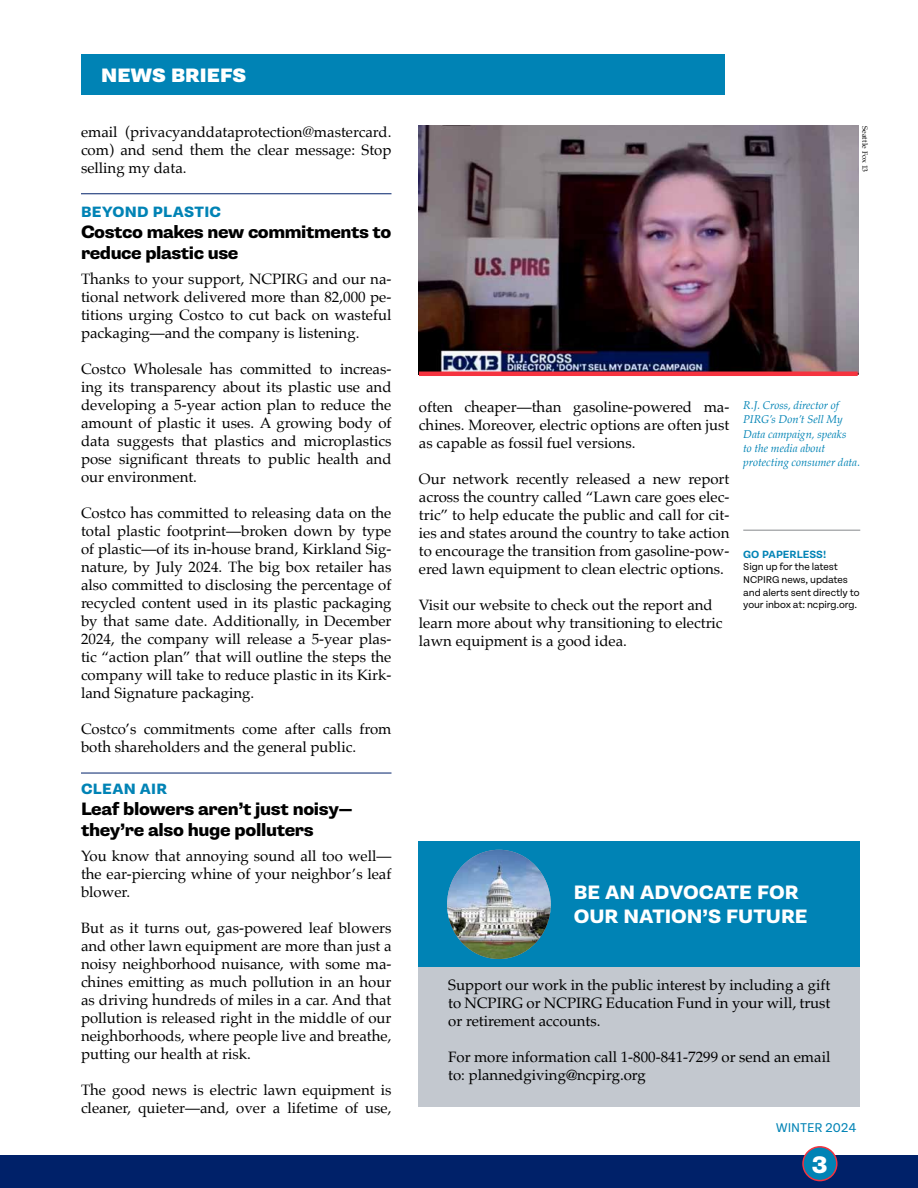
<style>
.page{position:relative;width:918px;height:1188px;background:#fff}
.page>*{position:absolute;margin:0;border:0;box-sizing:border-box;transform-origin:0 0}
.t1{font:800 24px "Supria Sans";color:#fff}
.t2{font:800 19.5px/23.4px "Supria Sans";color:#fff}
.t3{font:900 19.5px "Supria Sans";color:#fff}
.t4{font:800 18px/21px "Supria Sans";letter-spacing:-.025em;color:#000}
.t5{font:15px/18px "Palatino";color:#000;text-align:justify}
.t6{font:15px/18px "Palatino LT Std";color:#000;text-align:justify}
.t7{font:800 15px "Supria Sans";letter-spacing:.02em;color:#0083b5}
.t8{font:13.5px "Tenon";letter-spacing:-.01em;color:#0083b5}
.t9{font:italic 11.25px/14.2px "Palatino";color:#0083b5}
.t10{font:10.5px/12.6px "Tenon";letter-spacing:-.01em;color:#000}
.t11{font:700 10.5px "Supria Sans";color:#0083b5}
.t12{font:7.5px "Palatino";letter-spacing:.01em;color:#000}
</style>
<div class="page">
<div style="left:0;top:1155px;width:918px;height:33px;background:#002169"></div>
<div style="left:803px;top:1147px;width:34px;height:34px;background:#0083b5;border-radius:50%"></div>
<div style="left:802px;top:1146px;width:36px;height:35px;border:2px solid #f5333f;border-radius:50%"></div>
<img style="left:419px;top:126px;width:439px;height:246px">
<div style="left:81px;top:54px;width:643px;height:40px;background:#0083b5"></div>
<hr style="left:419px;top:372px;width:439px;height:4px;background:#f5333f">
<div style="left:418px;top:841px;width:442px;height:266px;background:#c3c8cf"></div>
<div style="left:418px;top:841px;width:442px;height:126px;background:#0083b5"></div>
<img style="left:447px;top:850px;width:104px;height:109px">
<hr style="left:81px;top:193px;width:311px;height:1px;background:#002169">
<hr style="left:81px;top:773px;width:311px;height:1px;background:#002169">
<hr style="left:743px;top:530px;width:117px;height:1px;background:#939598">
<h2 class="t3" style="left:101px;top:63px;width:146px">NEWS BRIEFS</h2>
<p class="t5" style="left:81px;top:122px;width:312px">email (privacyanddataprotection@mastercard. com) and send them the clear message: Stop selling my data.</p>
<p class="t7" style="left:81px;top:203px;width:141px">BEYOND PLASTIC</p>
<p class="t4" style="left:81px;top:222px;width:312px">Costco makes new commitments to reduce plastic use</p>
<p class="t5" style="left:81px;top:270px;width:312px">Thanks to your support, NCPIRG and our na&shy;tional network delivered more than 82,000 pe&shy;titions urging Costco to cut back on wasteful packaging—and the company is listening.</p>
<p class="t5" style="left:81px;top:360px;width:312px">Costco Wholesale has committed to increas&shy;ing its transparency about its plastic use and developing a 5-year action plan to reduce the amount of plastic it uses. A growing body of data suggests that plastics and microplastics pose significant threats to public health and our environment.</p>
<p class="t5" style="left:81px;top:504px;width:312px">Costco has committed to releasing data on the total plastic footprint—broken down by type of plastic—of its in-house brand, Kirkland Sig&shy;nature, by July 2024. The big box retailer has also committed to disclosing the percentage of recycled content used in its plastic packaging by that same date. Additionally, in December 2024, the company will release a 5-year plas&shy;tic “action plan” that will outline the steps the company will take to reduce plastic in its Kirk&shy;land Signature packaging.</p>
<p class="t5" style="left:81px;top:720px;width:312px">Costco’s commitments come after calls from both shareholders and the general public.</p>
<p class="t7" style="left:81px;top:780px;width:88px">CLEAN AIR</p>
<p class="t4" style="left:81px;top:799px;width:273px">Leaf blowers aren’t just noisy— they’re also huge polluters</p>
<p class="t5" style="left:81px;top:847px;width:312px">You know that annoying sound all too well— the ear-piercing whine of your neighbor’s leaf blower.</p>
<p class="t5" style="left:81px;top:919px;width:312px">But as it turns out, gas-powered leaf blowers and other lawn equipment are more than just a noisy neighborhood nuisance, with some ma&shy;chines emitting as much pollution in an hour as driving hundreds of miles in a car. And that pollution is released right in the middle of our neighborhoods, where people live and breathe, putting our health at risk.</p>
<p class="t5" style="left:81px;top:1081px;width:312px">The good news is electric lawn equipment is cleaner, quieter—and, over a lifetime of use,</p>
<p class="t12" style="left:871px;top:126px;width:48px;rotate:90deg">Seattle Fox 13</p>
<p class="t5" style="left:419px;top:398px;width:312px">often cheaper—than gasoline-powered ma&shy;chines. Moreover, electric options are often just as capable as fossil fuel versions.</p>
<p class="t5" style="left:419px;top:470px;width:312px">Our network recently released a new report across the country called “Lawn care goes elec&shy;tric” to help educate the public and call for cit&shy;ies and states around the country to take action to encourage the transition from gasoline-pow&shy;ered lawn equipment to clean electric options.</p>
<p class="t5" style="left:419px;top:596px;width:305px;text-align:left">Visit our website to check out the report and learn more about why transitioning to electric lawn equipment is a good idea.</p>
<p class="t9" style="left:743px;top:398px;width:118px">R.J. Cross, director of<br>PIRG’s Don’t Sell My<br>Data campaign, speaks<br>to the media about protecting consumer data.</p>
<p class="t11" style="left:743px;top:548px;width:84px">GO PAPERLESS!</p>
<p class="t10" style="left:743px;top:561px;width:118px">Sign up for the latest<br>NCPIRG news, updates and alerts sent directly to your inbox at: ncpirg.org.</p>
<h2 class="t2" style="left:574px;top:882px;width:235px">BE AN ADVOCATE FOR<br>OUR NATION’S FUTURE</h2>
<p class="t6" style="left:448px;top:976px;width:384px">Support our work in the public interest by including a gift to NCPIRG or NCPIRG Education Fund in your will, trust or retirement accounts.</p>
<p class="t6" style="left:448px;top:1048px;width:384px">For more information call 1-800-841-7299 or send an email to: plannedgiving@ncpirg.org</p>
<p class="t8" style="left:776px;top:1120px;width:82px">WINTER 2024</p>
<h1 class="t1" style="left:812px;top:1150px;width:17px">3</h1>
</div>
